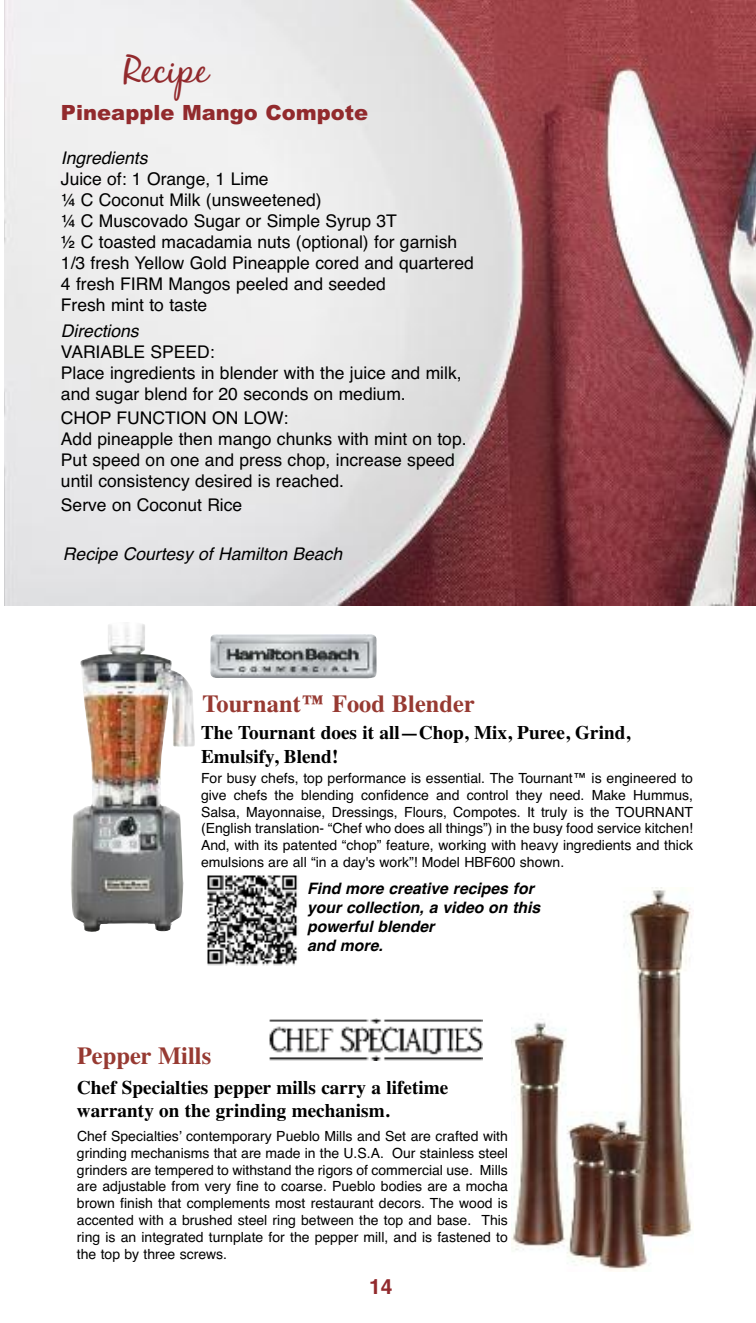
<style>
.page{position:relative;width:756px;height:1323px;background:#fff}
.page>*{position:absolute;margin:0;border:0;box-sizing:border-box;transform-origin:0 0}
.t1{font:38.5px "Black Jack";color:#922a2d}
.t2{font:700 24.5px "Times";color:#973a32}
.t3{font:900 21px "Arial";color:#922a2d}
.t4{font:700 21px "Helvetica";color:#922a2d}
.t5{font:700 19.25px/23.1px "Times";color:#000}
.t6{font:17.5px/21px "Helvetica";color:#000}
.t7{font:italic 17.5px "Helvetica";color:#000}
.t8{font:italic 700 15.75px/18.9px "Helvetica";color:#000}
.t9{font:14px/16.8px "Helvetica";color:#000;text-align:justify}
</style>
<div class="page">
<img style="left:4px;top:0;width:752px;height:605px">
<img style="left:70px;top:624px;width:125px;height:308px">
<img style="left:210px;top:634px;width:167px;height:45px">
<img style="left:512px;top:888px;width:181px;height:383px">
<img style="left:269px;top:1019px;width:214px;height:42px">
<img style="left:207px;top:875px;width:91px;height:91px">
<h1 class="t1" style="left:124px;top:46px;width:86px">Recipe</h1>
<h3 class="t3" style="left:61px;top:100px;width:309px">Pineapple Mango Compote</h3>
<p class="t7" style="left:61px;top:148px;width:88px">Ingredients</p>
<p class="t6" style="left:61px;top:169px;width:414px">Juice of: 1 Orange, 1 Lime<br>¼ C Coconut Milk (unsweetened)<br>¼ C Muscovado Sugar or Simple Syrup 3T<br>½ C toasted macadamia nuts (optional) for garnish 1/3 fresh Yellow Gold Pineapple cored and quartered 4 fresh FIRM Mangos peeled and seeded<br>Fresh mint to taste</p>
<p class="t7" style="left:61px;top:321px;width:79px">Directions</p>
<p class="t6" style="left:61px;top:342px;width:402px">VARIABLE SPEED:<br>Place ingredients in blender with the juice and milk, and sugar blend for 20 seconds on medium.</p>
<p class="t6" style="left:61px;top:407px;width:407px">CHOP FUNCTION ON LOW:<br>Add pineapple then mango chunks with mint on top.<br>Put speed on one and press chop, increase speed until consistency desired is reached.</p>
<p class="t6" style="left:61px;top:494px;width:183px">Serve on Coconut Rice</p>
<p class="t7" style="left:63px;top:544px;width:281px">Recipe Courtesy of Hamilton Beach</p>
<h2 class="t2" style="left:202px;top:689px;width:274px">Tournant™ Food Blender</h2>
<h3 class="t5" style="left:201px;top:721px;width:431px">The Tournant does it all—Chop, Mix, Puree, Grind,<br>Emulsify, Blend!</h3>
<p class="t9" style="left:201px;top:770px;width:494px">For busy chefs, top performance is essential. The Tournant™ is engineered to give chefs the blending confidence and control they need. Make Hummus, Salsa, Mayonnaise, Dressings, Flours, Compotes. It truly is the TOURNANT (English translation- “Chef who does all things”) in the busy food service kitchen!<br>And, with its patented “chop” feature, working with heavy ingredients and thick emulsions are all “in a day's work”! Model HBF600 shown.</p>
<h2 class="t2" style="left:77px;top:1041px;width:136px">Pepper Mills</h2>
<p class="t8" style="left:307px;top:879px;width:235px">Find more creative recipes for your collection, a video on this powerful blender<br>and more.</p>
<h3 class="t5" style="left:77px;top:1075px;width:373px">Chef Specialties pepper mills carry a lifetime warranty on the grinding mechanism.</h3>
<p class="t9" style="left:77px;top:1128px;width:433px">Chef Specialties’ contemporary Pueblo Mills and Set are crafted with grinding mechanisms that are made in the U.S.A. Our stainless steel grinders are tempered to withstand the rigors of commercial use. Mills are adjustable from very fine to coarse. Pueblo bodies are a mocha brown finish that complements most restaurant decors. The wood is accented with a brushed steel ring between the top and base. This ring is an integrated turnplate for the pepper mill, and is fastened to the top by three screws.</p>
<h3 class="t4" style="left:369px;top:1275px;width:25px">14</h3>
</div>
